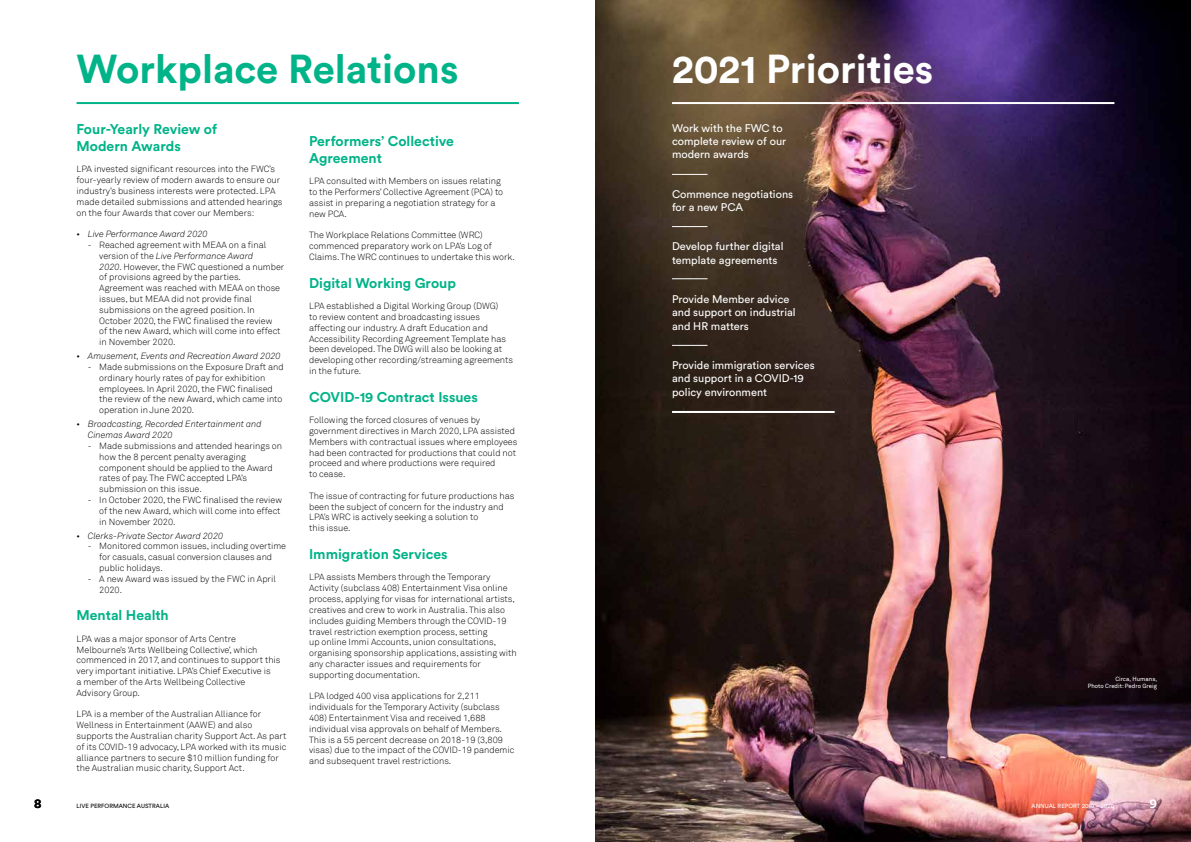
<style>
.page{position:relative;width:1191px;height:842px;background:#fff}
.page>*{position:absolute;margin:0;border:0;box-sizing:border-box;transform-origin:0 0}
.t1{font:700 40px "Circular Std";color:#00b388}
.t2{font:700 40px "Circular Std";color:#fff}
.t3{font:700 14px/16.8px "Circular Std";color:#00b388}
.t4{font:700 13px "Circular Std";color:#000}
.t5{font:700 13px "Circular Std";color:#fff}
.t6{font:11px/13.2px "Circular Std";color:#fff}
.t7{font:300 9px/10.8px "Akkurat";color:#000}
.t8{font:italic 300 9px/10.8px "Akkurat";color:#000}
.t9{font:6px/7.2px "Akkurat";color:#fff;text-align:right}
.t10{font:6px "Circular Std";color:#000}
.t11{font:6px "Circular Std";color:#fff}
.s1{font-style:italic}
</style>
<div class="page">
<hr style="left:77px;top:102px;width:442px;height:2px;background:#00b388">
<img style="left:595px;top:0;width:596px;height:842px">
<hr style="left:672px;top:102px;width:442px;height:2px;background:#fff">
<hr style="left:672px;top:174px;width:35px;height:1px;background:#fff">
<hr style="left:672px;top:226px;width:35px;height:1px;background:#fff">
<hr style="left:672px;top:278px;width:35px;height:1px;background:#fff">
<hr style="left:672px;top:345px;width:35px;height:1px;background:#fff">
<hr style="left:672px;top:411px;width:162px;height:2px;background:#fff">
<h1 class="t1" style="left:77px;top:44px;width:383px">Workplace Relations</h1>
<h2 class="t3" style="left:77px;top:120px;width:142px">Four-Yearly Review of<br>Modern Awards</h2>
<p class="t7" style="left:77px;top:164px;width:207px">LPA invested significant resources into the FWC’s four-yearly review of modern awards to ensure our industry’s business interests were protected. LPA made detailed submissions and attended hearings on the four Awards that cover our Members:</p>
<p class="t8" style="left:77px;top:229px;width:133px">• Live Performance Award 2020</p>
<p class="t7" style="left:99px;top:240px;width:187px;text-indent:-11px">- Reached agreement with MEAA on a final version of the <span class="s1">Live Performance Award<br>2020</span>. However, the FWC questioned a number of provisions agreed by the parties.<br>Agreement was reached with MEAA on those issues, but MEAA did not provide final submissions on the agreed position. In October 2020, the FWC finalised the review<br>of the new Award, which will come into effect in November 2020.</p>
<p class="t8" style="left:77px;top:351px;width:206px">• Amusement, Events and Recreation Award 2020</p>
<p class="t7" style="left:99px;top:362px;width:186px;text-indent:-11px">- Made submissions on the Exposure Draft and ordinary hourly rates of pay for exhibition employees. In April 2020, the FWC finalised the review of the new Award, which came into operation in June 2020.</p>
<p class="t8" style="left:88px;top:419px;width:175px;text-indent:-11px">• Broadcasting, Recorded Entertainment and<br>Cinemas Award 2020</p>
<p class="t7" style="left:99px;top:440px;width:184px;text-indent:-11px">- Made submissions and attended hearings on how the 8 percent penalty averaging component should be applied to the Award rates of pay. The FWC accepted LPA’s submission on this issue.</p>
<p class="t7" style="left:99px;top:494px;width:184px;text-indent:-11px">- In October 2020, the FWC finalised the review of the new Award, which will come into effect in November 2020.</p>
<p class="t8" style="left:77px;top:530px;width:148px">• Clerks-Private Sector Award 2020</p>
<p class="t7" style="left:99px;top:541px;width:188px;text-indent:-11px">- Monitored common issues, including overtime for casuals, casual conversion clauses and public holidays.</p>
<p class="t7" style="left:99px;top:573px;width:178px;text-indent:-11px">- A new Award was issued by the FWC in April<br>2020.</p>
<h2 class="t3" style="left:77px;top:606px;width:94px">Mental Health</h2>
<p class="t7" style="left:77px;top:633px;width:205px">LPA was a major sponsor of Arts Centre Melbourne’s ‘Arts Wellbeing Collective’, which commenced in 2017, and continues to support this very important initiative. LPA’s Chief Executive is<br>a member of the Arts Wellbeing Collective Advisory Group.</p>
<p class="t7" style="left:77px;top:709px;width:211px">LPA is a member of the Australian Alliance for Wellness in Entertainment (AAWE) and also supports the Australian charity Support Act. As part of its COVID-19 advocacy, LPA worked with its music alliance partners to secure $10 million funding for the Australian music charity, Support Act.</p>
<h2 class="t3" style="left:309px;top:132px;width:146px">Performers’ Collective<br>Agreement</h2>
<p class="t7" style="left:309px;top:176px;width:196px">LPA consulted with Members on issues relating to the Performers’ Collective Agreement (PCA) to assist in preparing a negotiation strategy for a new PCA.</p>
<p class="t7" style="left:309px;top:230px;width:207px">The Workplace Relations Committee (WRC) commenced preparatory work on LPA’s Log of<br>Claims. The WRC continues to undertake this work.</p>
<h2 class="t3" style="left:309px;top:274px;width:148px">Digital Working Group</h2>
<p class="t7" style="left:309px;top:301px;width:205px">LPA established a Digital Working Group (DWG)<br>to review content and broadcasting issues affecting our industry. A draft Education and Accessibility Recording Agreement Template has been developed. The DWG will also be looking at developing other recording/streaming agreements in the future.</p>
<h2 class="t3" style="left:309px;top:388px;width:170px">COVID-19 Contract Issues</h2>
<p class="t7" style="left:309px;top:415px;width:210px">Following the forced closures of venues by government directives in March 2020, LPA assisted Members with contractual issues where employees had been contracted for productions that could not proceed and where productions were required<br>to cease.</p>
<p class="t7" style="left:309px;top:490px;width:207px">The issue of contracting for future productions has been the subject of concern for the industry and LPA’s WRC is actively seeking a solution to<br>this issue.</p>
<h2 class="t3" style="left:309px;top:545px;width:140px">Immigration Services</h2>
<p class="t7" style="left:309px;top:572px;width:209px">LPA assists Members through the Temporary Activity (subclass 408) Entertainment Visa online process, applying for visas for international artists, creatives and crew to work in Australia. This also includes guiding Members through the COVID-19 travel restriction exemption process, setting<br>up online Immi Accounts, union consultations, organising sponsorship applications, assisting with any character issues and requirements for supporting documentation.</p>
<p class="t7" style="left:309px;top:691px;width:207px">LPA lodged 400 visa applications for 2,211 individuals for the Temporary Activity (subclass 408) Entertainment Visa and received 1,688 individual visa approvals on behalf of Members.<br>This is a 55 percent decrease on 2018-19 (3,809 visas) due to the impact of the COVID-19 pandemic and subsequent travel restrictions.</p>
<h3 class="t4" style="left:34px;top:795px;width:9px">8</h3>
<p class="t10" style="left:77px;top:802px;width:94px">LIVE PERFORMANCE AUSTRALIA</p>
<h1 class="t2" style="left:672px;top:44px;width:263px">2021 Priorities</h1>
<p class="t6" style="left:672px;top:121px;width:116px">Work with the FWC to complete review of our modern awards</p>
<p class="t6" style="left:672px;top:187px;width:123px">Commence negotiations for a new PCA</p>
<p class="t6" style="left:672px;top:240px;width:113px">Develop further digital template agreements</p>
<p class="t6" style="left:672px;top:293px;width:125px">Provide Member advice and support on industrial and HR matters</p>
<p class="t6" style="left:672px;top:359px;width:144px">Provide immigration services and support in a COVID-19 policy environment</p>
<p class="t9" style="left:1087px;top:676px;width:71px">Circa, Humans,<br>Photo Credit: Pedro Greig</p>
<p class="t11" style="left:1031px;top:802px;width:84px">ANNUAL REPORT 2019 – 2020</p>
<h3 class="t5" style="left:1149px;top:795px;width:9px">9</h3>
</div>
